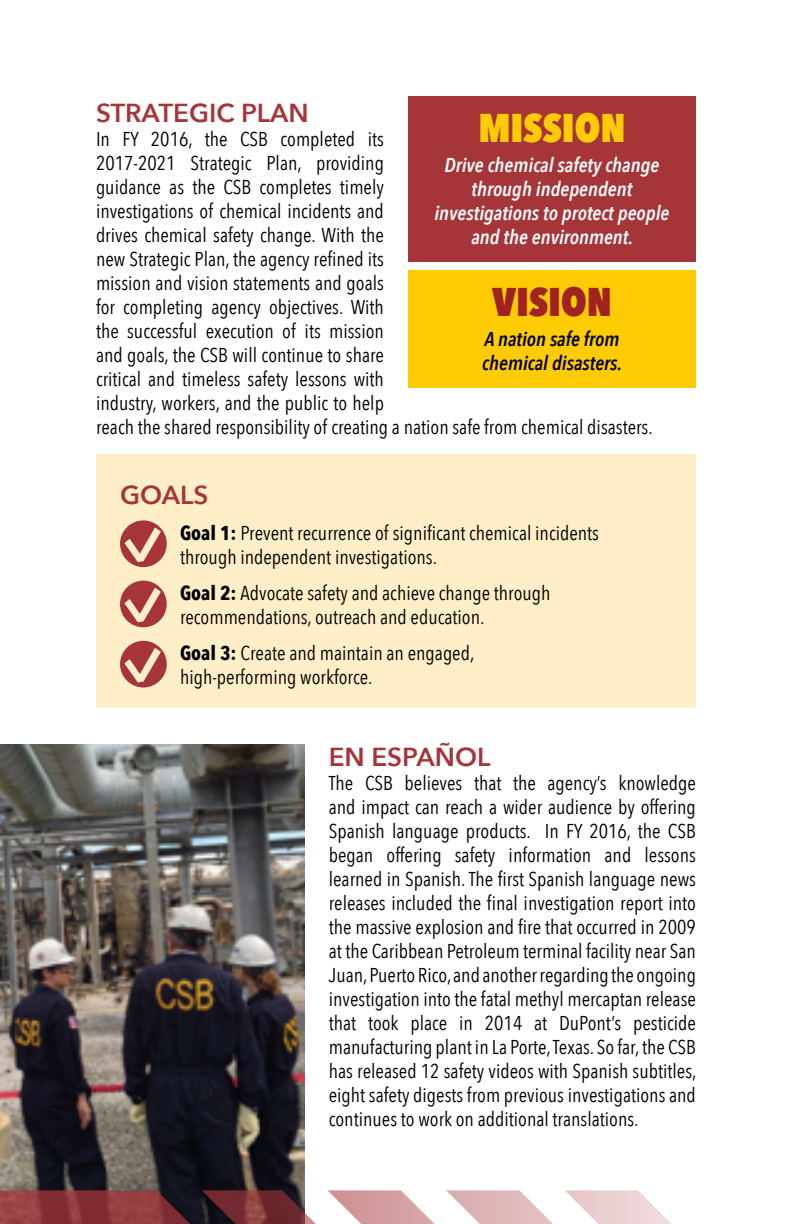
<style>
.page{position:relative;width:792px;height:1224px;background:#fff}
.page>*{position:absolute;margin:0;border:0;box-sizing:border-box;transform-origin:0 0}
.t1{font:800 40px "Avenir Next Condensed";color:#ffcb05}
.t2{font:800 40px "Avenir Next Condensed";color:#9e2321}
.t3{font:600 26px "Avenir Next";color:#a6353a}
.t4{font:20px/24px "Avenir Next Condensed";color:#000}
.t5{font:italic 600 20px/24px "Avenir Next Condensed";color:#fff;text-align:center}
.t6{font:italic 600 20px/24px "Avenir Next Condensed";color:#000}
.s1{font-weight:700}
</style>
<div class="page">
<img style="left:0;top:744px;width:305px;height:446px">
<div style="left:408px;top:96px;width:288px;height:166px;background:#a6353a"></div>
<div style="left:408px;top:270px;width:288px;height:118px;background:#ffcb05"></div>
<div style="left:96px;top:454px;width:600px;height:254px;background:#ffefc8"></div>
<svg style="left:120px;top:520px;width:47px;height:47px"></svg>
<svg style="left:120px;top:581px;width:47px;height:46px"></svg>
<svg style="left:120px;top:641px;width:47px;height:46px"></svg>
<svg style="left:0;top:1190px;width:671px;height:34px"></svg>
<h2 class="t3" style="left:96px;top:91px;width:214px">STRATEGIC PLAN</h2>
<p class="t4" style="left:96px;top:126px;width:558px">In FY 2016, the CSB completed its<br>2017-2021 Strategic Plan, providing<br>guidance as the CSB completes timely<br>investigations of chemical incidents and<br>drives chemical safety change. With the<br>new Strategic Plan, the agency refined its<br>mission and vision statements and goals<br>for completing agency objectives. With<br>the successful execution of its mission<br>and goals, the CSB will continue to share<br>critical and timeless safety lessons with<br>industry, workers, and the public to help<br>reach the shared responsibility of creating a nation safe from chemical disasters.</p>
<h1 class="t1" style="left:478px;top:103px;width:149px">MISSION</h1>
<p class="t5" style="left:434px;top:153px;width:237px">Drive chemical safety change through independent investigations to protect people and the environment.</p>
<h1 class="t2" style="left:492px;top:277px;width:121px">VISION</h1>
<p class="t6" style="left:482px;top:327px;width:142px">A nation safe from chemical disasters.</p>
<h2 class="t3" style="left:120px;top:472px;width:90px">GOALS</h2>
<p class="t4" style="left:180px;top:520px;width:421px"><span class="s1">Goal 1:</span> Prevent recurrence of significant chemical incidents through independent investigations.</p>
<p class="t4" style="left:180px;top:580px;width:372px"><span class="s1">Goal 2:</span> Advocate safety and achieve change through recommendations, outreach and education.</p>
<p class="t4" style="left:180px;top:640px;width:296px"><span class="s1">Goal 3:</span> Create and maintain an engaged, high-performing workforce.</p>
<h2 class="t3" style="left:329px;top:735px;width:163px">EN ESPAÑOL</h2>
<p class="t4" style="left:329px;top:770px;width:369px;text-align:justify">The CSB believes that the agency’s knowledge and impact can reach a wider audience by offering Spanish language products. In FY 2016, the CSB began offering safety information and lessons learned in Spanish. The first Spanish language news releases included the final investigation report into the massive explosion and fire that occurred in 2009 at the Caribbean Petroleum terminal facility near San Juan, Puerto Rico, and another regarding the ongoing investigation into the fatal methyl mercaptan release that took place in 2014 at DuPont’s pesticide manufacturing plant in La Porte, Texas. So far, the CSB has released 12 safety videos with Spanish subtitles, eight safety digests from previous investigations and continues to work on additional translations.</p>
</div>
